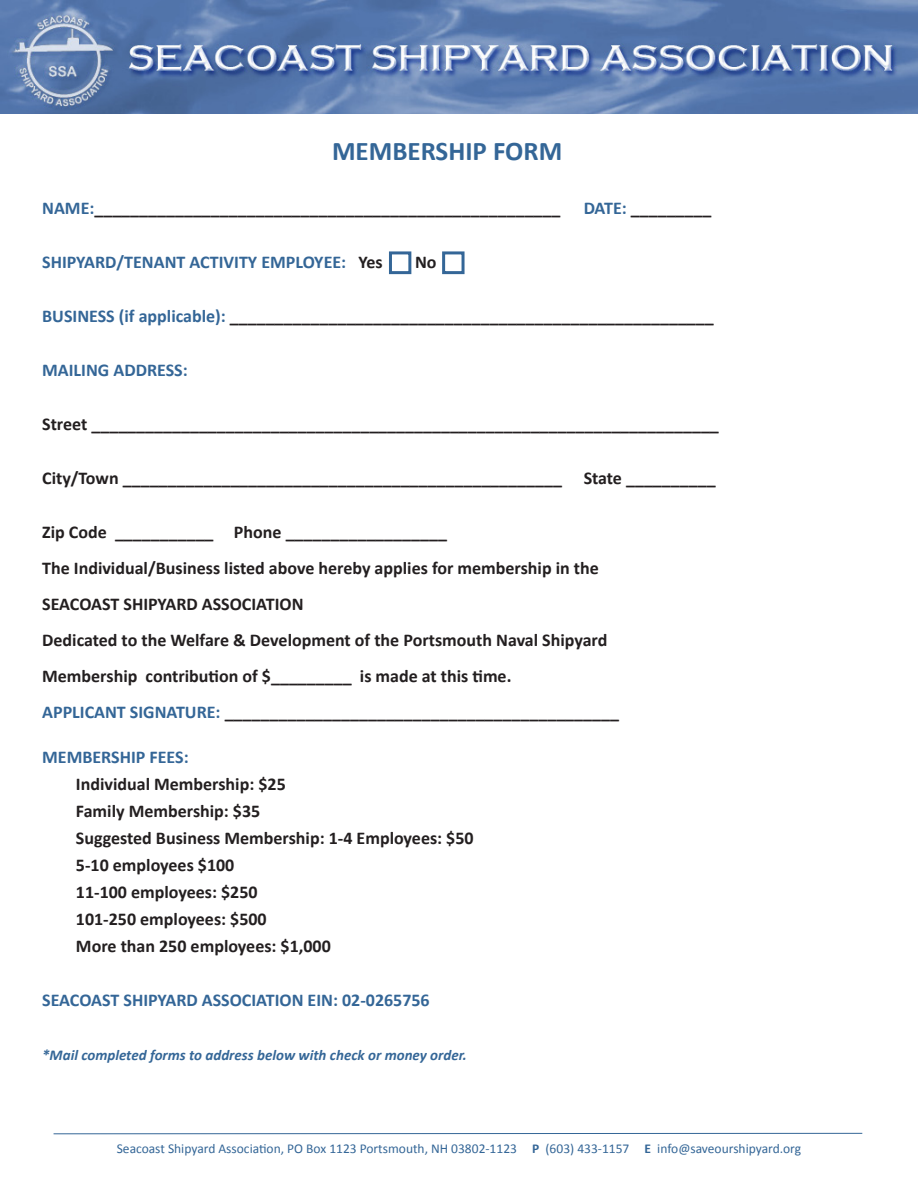
<style>
.page{position:relative;width:918px;height:1188px;background:#fff}
.page>*{position:absolute;margin:0;border:0;box-sizing:border-box;transform-origin:0 0}
.t1{font:700 27px "Calibri";color:#346697}
.t2{font:700 18px "Calibri";color:#231f20}
.t3{font:700 18px "Calibri";color:#346697}
.t4{font:italic 700 15px "Calibri";color:#346697}
.t5{font:13.5px "Calibri";color:#346697}
.s1{color:#346697}
.s2{color:#231f20}
.s3{font-weight:700}
</style>
<div class="page">
<img style="left:0;top:0;width:918px;height:114px">
<svg style="left:53px;top:1133px;width:810px;height:1px"></svg>
<div style="left:389px;top:251px;width:22px;height:23px;border:3px solid #346697"></div>
<div style="left:442px;top:251px;width:23px;height:23px;border:3px solid #346697"></div>
<p class="t1" style="left:332px;top:135px;width:232px">MEMBERSHIP FORM</p>
<p class="t2" style="left:42px;top:197px;width:520px"><span class="s1">NAME:</span>____________________________________________________</p>
<p class="t2" style="left:584px;top:197px;width:129px"><span class="s1">DATE:</span> _________</p>
<p class="t3" style="left:42px;top:251px;width:342px">SHIPYARD/TENANT ACTIVITY EMPLOYEE: <span class="s2">Yes</span></p>
<p class="t2" style="left:415px;top:251px;width:23px">No</p>
<p class="t2" style="left:42px;top:305px;width:673px"><span class="s1">BUSINESS (if applicable):</span> ______________________________________________________</p>
<p class="t3" style="left:42px;top:359px;width:147px">MAILING ADDRESS:</p>
<p class="t2" style="left:42px;top:413px;width:678px">Street ______________________________________________________________________</p>
<p class="t2" style="left:42px;top:467px;width:675px">City/Town _________________________________________________ State __________</p>
<p class="t2" style="left:42px;top:521px;width:406px">Zip Code ___________ Phone __________________</p>
<p class="t2" style="left:42px;top:557px;width:558px">The Individual/Business listed above hereby applies for membership in the</p>
<p class="t2" style="left:42px;top:593px;width:263px">SEACOAST SHIPYARD ASSOCIATION</p>
<p class="t2" style="left:42px;top:629px;width:567px">Dedicated to the Welfare &amp; Development of the Portsmouth Naval Shipyard</p>
<p class="t2" style="left:42px;top:665px;width:471px">Membership contribution of $_________ is made at this time.</p>
<p class="t2" style="left:42px;top:701px;width:578px"><span class="s1">APPLICANT SIGNATURE:</span> ____________________________________________</p>
<p class="t3" style="left:42px;top:746px;width:148px">MEMBERSHIP FEES:</p>
<p class="t2" style="left:76px;top:773px;width:211px">Individual Membership: $25</p>
<p class="t2" style="left:76px;top:800px;width:186px">Family Membership: $35</p>
<p class="t2" style="left:76px;top:827px;width:399px">Suggested Business Membership: 1-4 Employees: $50</p>
<p class="t2" style="left:76px;top:854px;width:160px">5-10 employees $100</p>
<p class="t2" style="left:76px;top:881px;width:183px">11-100 employees: $250</p>
<p class="t2" style="left:76px;top:908px;width:192px">101-250 employees: $500</p>
<p class="t2" style="left:76px;top:935px;width:256px">More than 250 employees: $1,000</p>
<p class="t3" style="left:42px;top:989px;width:389px">SEACOAST SHIPYARD ASSOCIATION EIN: 02-0265756</p>
<p class="t4" style="left:42px;top:1046px;width:426px">*Mail completed forms to address below with check or money order.</p>
<p class="t5" style="left:117px;top:1140px;width:686px">Seacoast Shipyard Association, PO Box 1123 Portsmouth, NH 03802-1123 <span class="s3">P</span> (603) 433-1157 <span class="s3">E</span> info@saveourshipyard.org</p>
</div>
